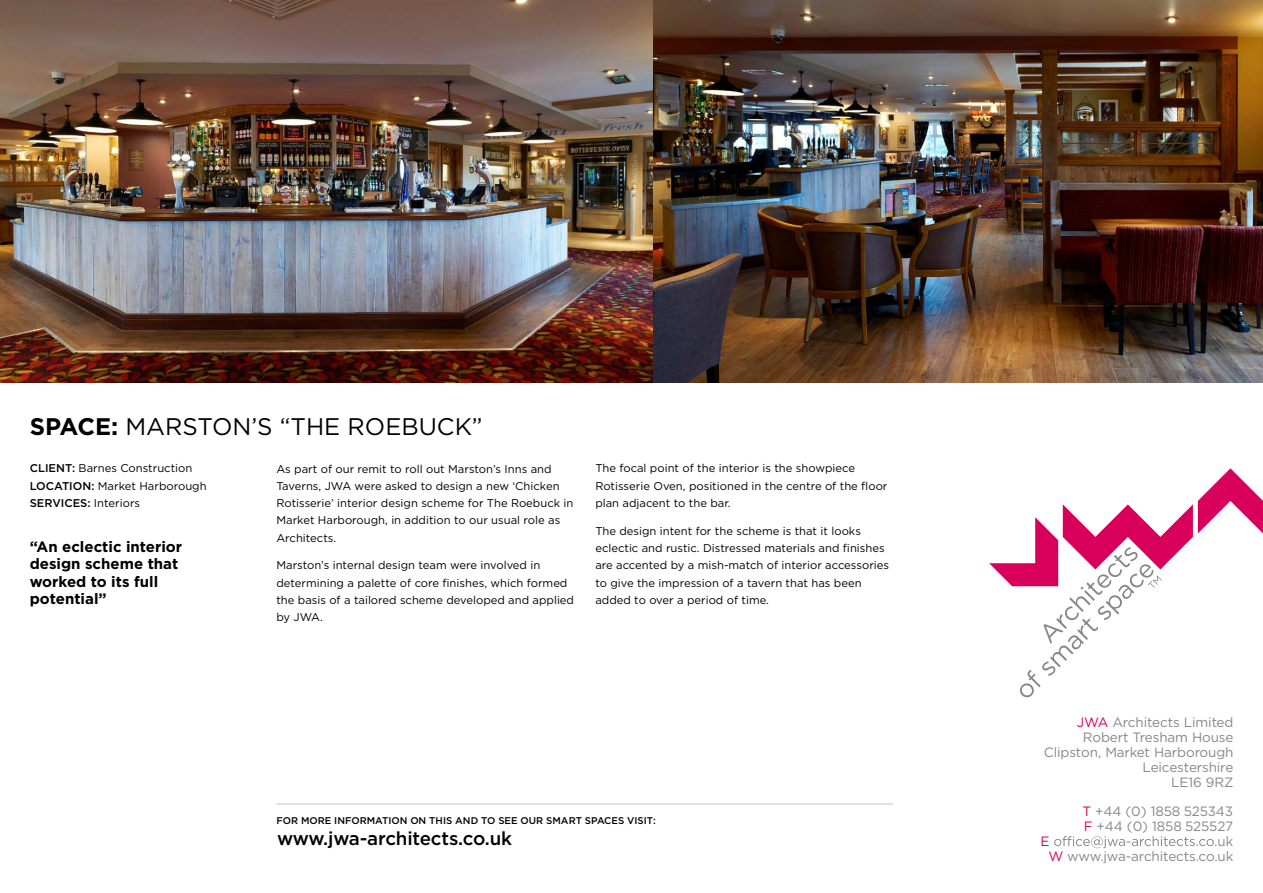
<style>
.page{position:relative;width:1263px;height:893px;background:#fff}
.page>*{position:absolute;margin:0;border:0;box-sizing:border-box;transform-origin:0 0}
.t1{font:24px "Gotham";color:#000}
.t2{font:500 18.75px "Gotham";letter-spacing:-.01em;color:#000}
.t3{font:700 15px/17.2px "Gotham";color:#000}
.t4{font:13.5px/15px "Gotham";letter-spacing:-.01em;color:#878787}
.t5{font:11.25px/17.2px "Gotham";color:#000}
.t6{font:500 9.75px "Gotham";color:#000}
.s1{font-weight:700}
.s2{font-weight:500}
.s3{color:#d9005c}
</style>
<div class="page">
<svg style="left:989px;top:468px;width:274px;height:229px"></svg>
<svg style="left:1054px;top:836px;width:179px;height:12px"></svg>
<hr style="left:276px;top:804px;width:617px;height:1px;background:#c7c4c4">
<img style="left:0;top:0;width:1263px;height:383px">
<h1 class="t1" style="left:30px;top:412px;width:454px"><span class="s1">SPACE:</span> MARSTON’S “THE ROEBUCK”</h1>
<p class="t5" style="left:30px;top:460px;width:178px"><span class="s2">CLIENT:</span> Barnes Construction<br><span class="s2">LOCATION:</span> Market Harborough<br><span class="s2">SERVICES:</span> Interiors</p>
<p class="t5" style="left:595px;top:460px;width:294px">The focal point of the interior is the showpiece<br>Rotisserie Oven, positioned in the centre of the floor plan adjacent to the bar.</p>
<p class="t5" style="left:595px;top:522px;width:295px">The design intent for the scheme is that it looks eclectic and rustic. Distressed materials and finishes are accented by a mish-match of interior accessories to give the impression of a tavern that has been added to over a period of time.</p>
<p class="t5" style="left:276px;top:460px;width:299px">As part of our remit to roll out Marston’s Inns and Taverns, JWA were asked to design a new ‘Chicken Rotisserie’ interior design scheme for The Roebuck in Market Harborough, in addition to our usual role as Architects.</p>
<p class="t5" style="left:276px;top:556px;width:299px">Marston’s internal design team were involved in determining a palette of core finishes, which formed the basis of a tailored scheme developed and applied by JWA.</p>
<h3 class="t3" style="left:30px;top:538px;width:154px">“An eclectic interior design scheme that worked to its full potential”</h3>
<p class="t6" style="left:276px;top:814px;width:381px">FOR MORE INFORMATION ON THIS AND TO SEE OUR SMART SPACES VISIT:</p>
<h2 class="t2" style="left:277px;top:826px;width:236px">www.jwa-architects.co.uk</h2>
<p class="t4" style="left:1044px;top:714px;width:191px;text-align:right"><span class="s3">JWA</span> Architects Limited<br>Robert Tresham House<br>Clipston, Market Harborough<br>Leicestershire<br>LE16 9RZ</p>
<p class="t4" style="left:1083px;top:803px;width:152px"><span class="s3">T</span> +44 (0) 1858 525343<br><span class="s3">F</span> +44 (0) 1858 525527</p>
<p class="t4" style="left:1048px;top:833px;width:187px;text-indent:-8px"><span class="s3">E<br>W</span> www.jwa-architects.co.uk</p>
</div>
